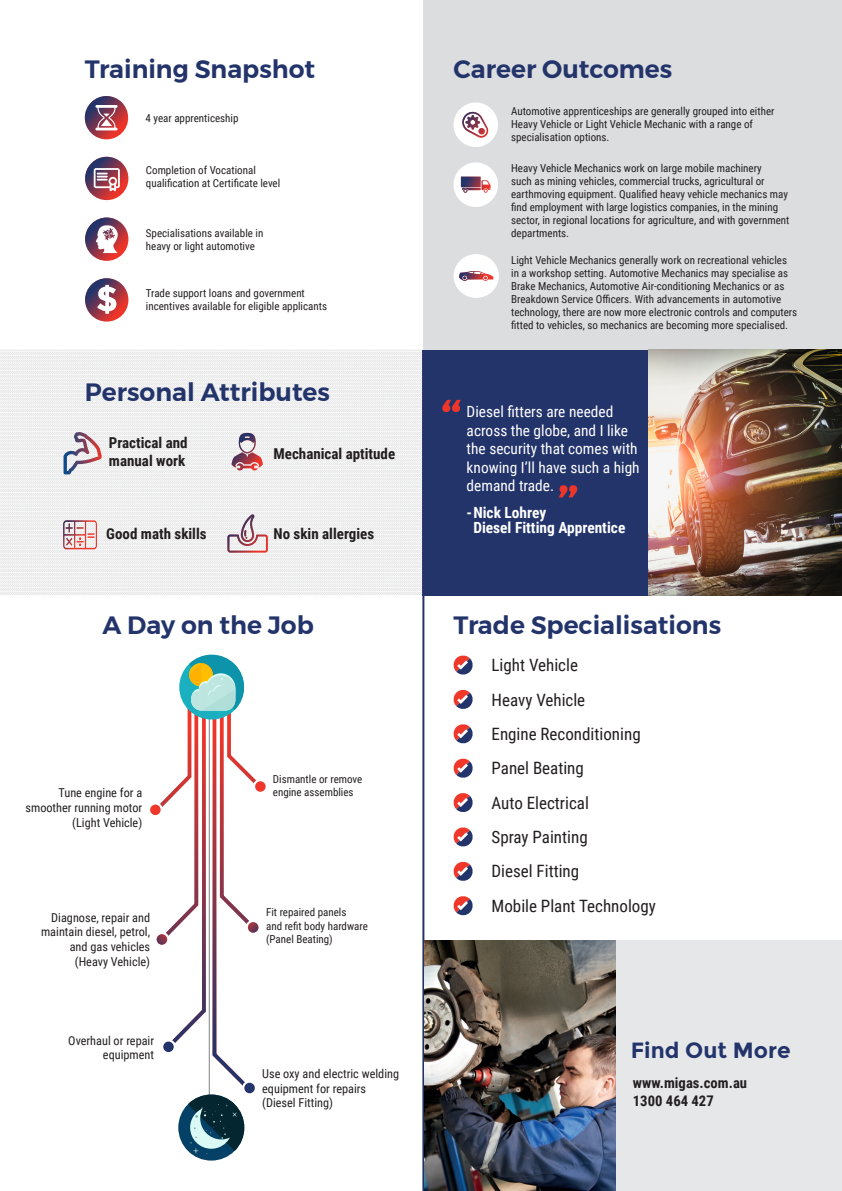
<style>
.page{position:relative;width:842px;height:1191px;background:#fff}
.page>*{position:absolute;margin:0;border:0;box-sizing:border-box;transform-origin:0 0}
.t1{font:600 25px "Montserrat";color:#23346b}
.t2{font:700 22px "Montserrat";color:#23346b}
.t3{font:17px "Roboto Condensed";color:#231f20}
.t4{font:15.4px/18.5px "Roboto Condensed";color:#fff}
.t5{font:700 15.4px/15.4px "Roboto Condensed";color:#fff}
.t6{font:700 15px/18px "Roboto Condensed";color:#231f20}
.t7{font:700 14.7px/17.6px "Roboto Condensed";color:#231f20}
.t8{font:12.3px/14.7px "Roboto Condensed";color:#231f20;text-align:right}
.t9{font:11px/13px "Roboto Condensed";color:#231f20}
</style>
<div class="page">
<div style="left:615px;top:940px;width:227px;height:251px;background:#e6e7e9"></div>
<div style="left:423px;top:0;width:419px;height:595px;background:#dcdddf"></div>
<div style="left:422px;top:349px;width:236px;height:246px;background:#23346b"></div>
<div style="left:178px;top:1094px;width:66px;height:66px;background:#054066;border-radius:50%"></div>
<svg style="left:442px;top:400px;width:19px;height:12px"></svg>
<svg style="left:559px;top:485px;width:18px;height:12px"></svg>
<svg style="left:85px;top:96px;width:43px;height:43px"></svg>
<svg style="left:95px;top:105px;width:23px;height:25px"></svg>
<svg style="left:85px;top:157px;width:43px;height:43px"></svg>
<svg style="left:94px;top:168px;width:26px;height:23px"></svg>
<svg style="left:85px;top:217px;width:43px;height:44px"></svg>
<svg style="left:96px;top:225px;width:22px;height:28px"></svg>
<svg style="left:85px;top:278px;width:43px;height:43px"></svg>
<svg style="left:97px;top:285px;width:19px;height:29px"></svg>
<svg style="left:160px;top:654px;width:96px;height:500px"></svg>
<svg style="left:154px;top:932px;width:15px;height:15px"></svg>
<svg style="left:246px;top:920px;width:15px;height:15px"></svg>
<div style="left:148px;top:802px;width:15px;height:15px;background:#fff;border-radius:50%"></div>
<div style="left:150px;top:804px;width:11px;height:11px;background:#ef372a;border-radius:50%"></div>
<svg style="left:253px;top:779px;width:15px;height:15px"></svg>
<div style="left:255px;top:781px;width:11px;height:10px;background:#ef372a;border-radius:50%"></div>
<div style="left:161px;top:1039px;width:15px;height:15px;background:#fff;border-radius:50%"></div>
<div style="left:163px;top:1041px;width:11px;height:11px;background:#23346b;border-radius:50%"></div>
<svg style="left:242px;top:1080px;width:15px;height:15px"></svg>
<div style="left:244px;top:1082px;width:11px;height:11px;background:#23346b;border-radius:50%"></div>
<svg style="left:157px;top:934px;width:10px;height:10px"></svg>
<svg style="left:248px;top:922px;width:10px;height:10px"></svg>
<div style="left:453px;top:102px;width:45px;height:45px;background:#fff;border-radius:50%"></div>
<svg style="left:462px;top:112px;width:27px;height:26px"></svg>
<div style="left:453px;top:162px;width:45px;height:45px;background:#fff;border-radius:50%"></div>
<svg style="left:461px;top:177px;width:30px;height:16px"></svg>
<div style="left:454px;top:254px;width:45px;height:44px;background:#fff;border-radius:50%"></div>
<svg style="left:459px;top:271px;width:35px;height:10px"></svg>
<img style="left:648px;top:349px;width:194px;height:246px">
<svg style="left:453px;top:655px;width:20px;height:20px"></svg>
<svg style="left:453px;top:690px;width:20px;height:19px"></svg>
<svg style="left:453px;top:724px;width:20px;height:20px"></svg>
<svg style="left:453px;top:758px;width:20px;height:20px"></svg>
<svg style="left:453px;top:793px;width:20px;height:19px"></svg>
<svg style="left:453px;top:827px;width:20px;height:20px"></svg>
<svg style="left:453px;top:861px;width:20px;height:20px"></svg>
<svg style="left:453px;top:896px;width:20px;height:20px"></svg>
<hr style="left:422px;top:595px;width:2px;height:596px;background:#23346b">
<img style="left:424px;top:940px;width:191px;height:251px">
<svg style="left:0;top:349px;width:422px;height:246px"></svg>
<p class="t1" style="left:85px;top:49px;width:232px">Training Snapshot</p>
<p class="t9" style="left:146px;top:111px;width:94px">4 year apprenticeship</p>
<p class="t9" style="left:146px;top:163px;width:136px">Completion of Vocational qualification at Certificate level</p>
<p class="t9" style="left:146px;top:226px;width:119px">Specialisations available in heavy or light automotive</p>
<p class="t9" style="left:146px;top:286px;width:183px">Trade support loans and government incentives available for eligible applicants</p>
<p class="t1" style="left:85px;top:372px;width:247px">Personal Attributes</p>
<p class="t6" style="left:109px;top:433px;width:80px">Practical and manual work</p>
<p class="t6" style="left:273px;top:444px;width:123px">Mechanical aptitude</p>
<p class="t6" style="left:106px;top:524px;width:102px">Good math skills</p>
<p class="t6" style="left:273px;top:524px;width:102px">No skin allergies</p>
<p class="t1" style="left:454px;top:49px;width:220px">Career Outcomes</p>
<p class="t9" style="left:511px;top:104px;width:265px">Automotive apprenticeships are generally grouped into either<br>Heavy Vehicle or Light Vehicle Mechanic with a range of specialisation options.</p>
<p class="t9" style="left:511px;top:161px;width:280px">Heavy Vehicle Mechanics work on large mobile machinery<br>such as mining vehicles, commercial trucks, agricultural or earthmoving equipment. Qualified heavy vehicle mechanics may find employment with large logistics companies, in the mining sector, in regional locations for agriculture, and with government departments.</p>
<p class="t9" style="left:511px;top:253px;width:288px">Light Vehicle Mechanics generally work on recreational vehicles in a workshop setting. Automotive Mechanics may specialise as Brake Mechanics, Automotive Air-conditioning Mechanics or as Breakdown Service Officers. With advancements in automotive technology, there are now more electronic controls and computers fitted to vehicles, so mechanics are becoming more specialised.</p>
<p class="t4" style="left:467px;top:402px;width:175px">Diesel fitters are needed across the globe, and I like the security that comes with knowing I’ll have such a high demand trade.</p>
<p class="t5" style="left:473px;top:504px;width:153px;text-indent:-7px">-Nick Lohrey<br>Diesel Fitting Apprentice</p>
<p class="t1" style="left:102px;top:605px;width:213px">A Day on the Job</p>
<p class="t1" style="left:454px;top:605px;width:269px">Trade Specialisations</p>
<p class="t8" style="left:26px;top:785px;width:118px">Tune engine for a smoother running motor</p>
<p class="t8" style="left:72px;top:814px;width:72px">(Light Vehicle)</p>
<p class="t8" style="left:41px;top:909px;width:111px">Diagnose, repair and maintain diesel, petrol, and gas vehicles (Heavy Vehicle)</p>
<p class="t8" style="left:68px;top:1032px;width:87px">Overhaul or repair equipment</p>
<p class="t9" style="left:273px;top:771px;width:91px">Dismantle or remove engine assemblies</p>
<p class="t9" style="left:266px;top:905px;width:103px">Fit repaired panels<br>and refit body hardware (Panel Beating)</p>
<p class="t8" style="left:262px;top:1065px;width:138px;text-align:left">Use oxy and electric welding equipment for repairs (Diesel Fitting)</p>
<p class="t3" style="left:492px;top:653px;width:88px">Light Vehicle</p>
<p class="t3" style="left:492px;top:687px;width:95px">Heavy Vehicle</p>
<p class="t3" style="left:492px;top:722px;width:151px">Engine Reconditioning</p>
<p class="t3" style="left:492px;top:756px;width:94px">Panel Beating</p>
<p class="t3" style="left:492px;top:791px;width:99px">Auto Electrical</p>
<p class="t3" style="left:492px;top:825px;width:98px">Spray Painting</p>
<p class="t3" style="left:492px;top:859px;width:89px">Diesel Fitting</p>
<p class="t3" style="left:492px;top:893px;width:166px">Mobile Plant Technology</p>
<p class="t2" style="left:631px;top:1037px;width:162px">Find Out More</p>
<p class="t7" style="left:633px;top:1073px;width:116px">www.migas.com.au<br>1300 464 427</p>
</div>
